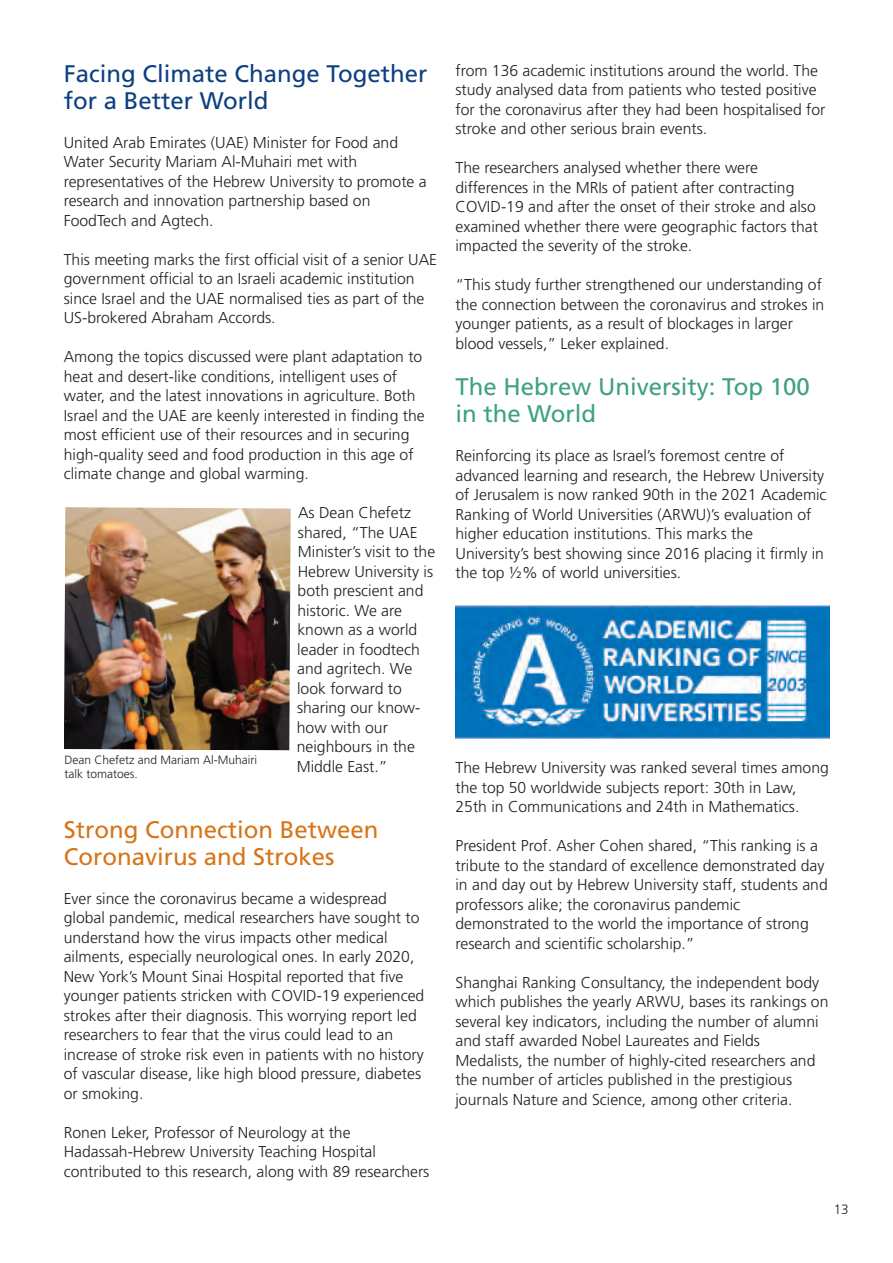
<style>
.page{position:relative;width:893px;height:1263px;background:#fff}
.page>*{position:absolute;margin:0;border:0;box-sizing:border-box;transform-origin:0 0}
.t1{font:24px "Frutiger";color:#d67519}
.t2{font:24px "Frutiger";color:#0d3f81}
.t3{font:24px/27px "Frutiger";color:#3ea27c}
.t4{font:300 15.75px/19.5px "Frutiger";color:#231f20}
.t5{font:300 13.5px "Frutiger";color:#231f20}
.t6{font:300 12px/13.5px "Frutiger";color:#231f20}
</style>
<div class="page">
<img style="left:455px;top:605px;width:374px;height:133px">
<img style="left:64px;top:507px;width:227px;height:244px">
<p class="t2" style="left:64px;top:64px;width:365px">Facing Climate Change Together</p>
<p class="t2" style="left:64px;top:91px;width:206px">for a Better World</p>
<p class="t4" style="left:64px;top:134px;width:336px">United Arab Emirates (UAE) Minister for Food and<br>Water Security Mariam Al-Muhairi met with</p>
<p class="t4" style="left:64px;top:173px;width:364px">representatives of the Hebrew University to promote a research and innovation partnership based on</p>
<p class="t4" style="left:64px;top:212px;width:151px">FoodTech and Agtech.</p>
<p class="t4" style="left:64px;top:251px;width:375px">This meeting marks the first official visit of a senior UAE government official to an Israeli academic institution since Israel and the UAE normalised ties as part of the US-brokered Abraham Accords.</p>
<p class="t4" style="left:64px;top:348px;width:360px">Among the topics discussed were plant adaptation to heat and desert-like conditions, intelligent uses of water, and the latest innovations in agriculture. Both</p>
<p class="t4" style="left:64px;top:407px;width:362px">Israel and the UAE are keenly interested in finding the most efficient use of their resources and in securing high-quality seed and food production in this age of</p>
<p class="t4" style="left:64px;top:465px;width:247px">climate change and global warming.</p>
<p class="t4" style="left:298px;top:504px;width:139px">As Dean Chefetz shared, “The UAE<br>Minister’s visit to the</p>
<p class="t4" style="left:297px;top:563px;width:138px">Hebrew University is both prescient and historic. We are known as a world leader in foodtech and agritech. We look forward to sharing our know&shy;how with our</p>
<p class="t4" style="left:297px;top:738px;width:120px">neighbours in the<br>Middle East.”</p>
<p class="t6" style="left:65px;top:754px;width:194px">Dean Chefetz and Mariam Al-Muhairi talk tomatoes.</p>
<p class="t1" style="left:64px;top:820px;width:316px">Strong Connection Between</p>
<p class="t1" style="left:64px;top:847px;width:272px">Coronavirus and Strokes</p>
<p class="t4" style="left:64px;top:890px;width:325px">Ever since the coronavirus became a widespread</p>
<p class="t4" style="left:64px;top:909px;width:357px">global pandemic, medical researchers have sought to understand how the virus impacts other medical</p>
<p class="t4" style="left:64px;top:948px;width:362px">ailments, especially neurological ones. In early 2020, New York’s Mount Sinai Hospital reported that five younger patients stricken with COVID-19 experienced strokes after their diagnosis. This worrying report led</p>
<p class="t4" style="left:64px;top:1026px;width:331px">researchers to fear that the virus could lead to an</p>
<p class="t4" style="left:64px;top:1046px;width:361px">increase of stroke risk even in patients with no history of vascular disease, like high blood pressure, diabetes or smoking.</p>
<p class="t4" style="left:64px;top:1124px;width:288px">Ronen Leker, Professor of Neurology at the</p>
<p class="t4" style="left:64px;top:1143px;width:314px">Hadassah-Hebrew University Teaching Hospital</p>
<p class="t4" style="left:64px;top:1163px;width:367px">contributed to this research, along with 89 researchers</p>
<p class="t4" style="left:455px;top:62px;width:371px">from 136 academic institutions around the world. The study analysed data from patients who tested positive for the coronavirus after they had been hospitalised for stroke and other serious brain events.</p>
<p class="t4" style="left:455px;top:159px;width:304px">The researchers analysed whether there were</p>
<p class="t4" style="left:455px;top:179px;width:364px">differences in the MRIs of patient after contracting COVID-19 and after the onset of their stroke and also examined whether there were geographic factors that impacted the severity of the stroke.</p>
<p class="t4" style="left:455px;top:276px;width:370px">“This study further strengthened our understanding of the connection between the coronavirus and strokes in younger patients, as a result of blockages in larger blood vessels,” Leker explained.</p>
<p class="t3" style="left:455px;top:375px;width:356px">The Hebrew University: Top 100 in the World</p>
<p class="t4" style="left:455px;top:447px;width:331px">Reinforcing its place as Israel’s foremost centre of</p>
<p class="t4" style="left:455px;top:467px;width:373px">advanced learning and research, the Hebrew University of Jerusalem is now ranked 90th in the 2021 Academic Ranking of World Universities (ARWU)’s evaluation of higher education institutions. This marks the</p>
<p class="t4" style="left:455px;top:545px;width:370px">University’s best showing since 2016 placing it firmly in the top ½% of world universities.</p>
<p class="t4" style="left:455px;top:759px;width:375px">The Hebrew University was ranked several times among the top 50 worldwide subjects report: 30th in Law,<br>25th in Communications and 24th in Mathematics.</p>
<p class="t4" style="left:455px;top:837px;width:374px">President Prof. Asher Cohen shared, “This ranking is a tribute to the standard of excellence demonstrated day in and day out by Hebrew University staff, students and professors alike; the coronavirus pandemic</p>
<p class="t4" style="left:455px;top:915px;width:355px">demonstrated to the world the importance of strong research and scientific scholarship.”</p>
<p class="t4" style="left:455px;top:974px;width:374px">Shanghai Ranking Consultancy, the independent body which publishes the yearly ARWU, bases its rankings on several key indicators, including the number of alumni and staff awarded Nobel Laureates and Fields</p>
<p class="t4" style="left:455px;top:1052px;width:361px">Medalists, the number of highly-cited researchers and the number of articles published in the prestigious</p>
<p class="t4" style="left:455px;top:1091px;width:338px">journals Nature and Science, among other criteria.</p>
<p class="t5" style="left:834px;top:1204px;width:17px">13</p>
</div>
